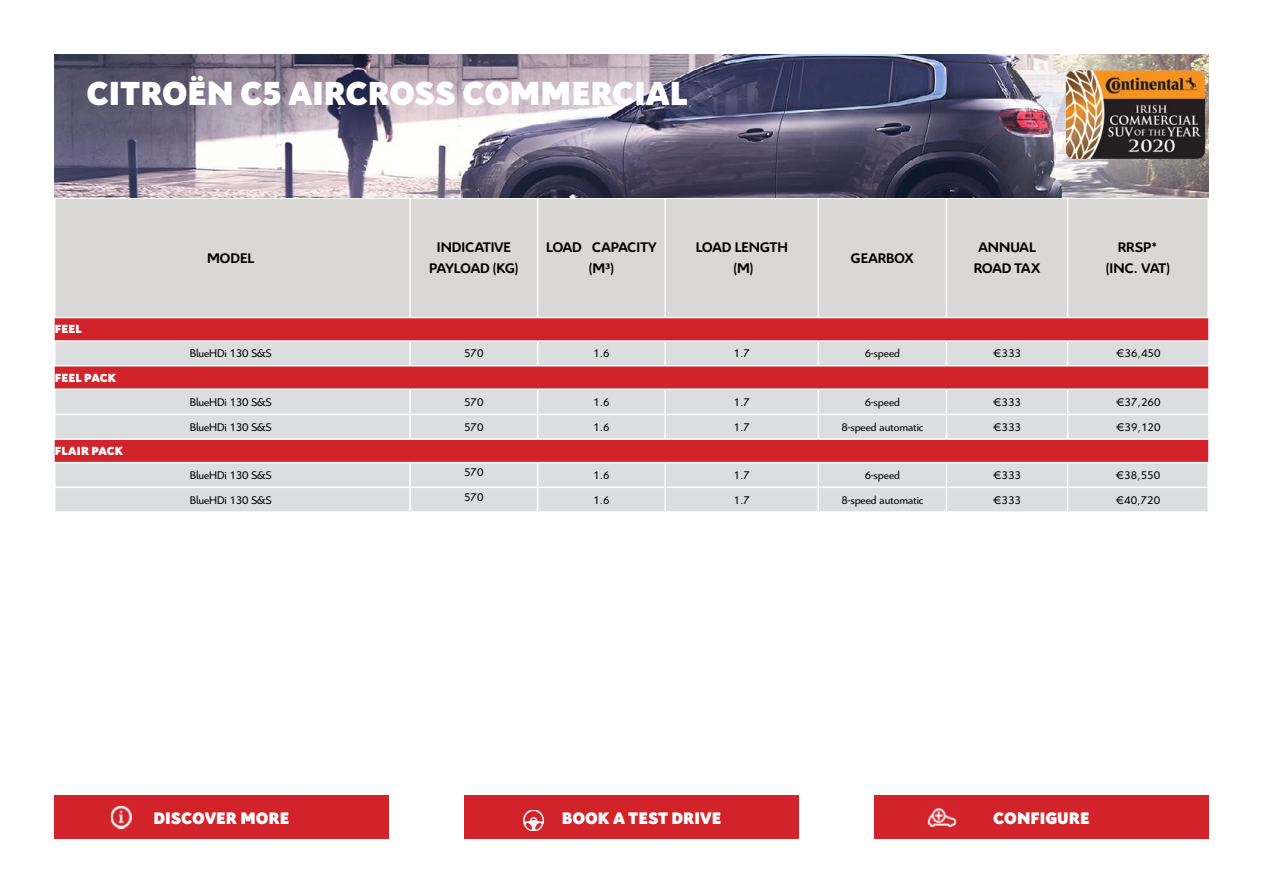
<style>
.page{position:relative;width:1263px;height:893px;background:#fff}
.page>*{position:absolute;margin:0;border:0;box-sizing:border-box;transform-origin:0 0}
.t1{font:900 36px "Citroen";color:#fff}
.t2{font:900 18px "Citroen";color:#fff}
.t3{font:700 15px/21.6px "Citroen";color:#000;text-align:center}
.t4{font:900 12.75px "Citroen";letter-spacing:.015em;color:#fff}
.t5{font:12px "Citroen";color:#000}
</style>
<div class="page">
<div style="left:56px;top:199px;width:1151px;height:118px;background:#dad8d7"></div>
<div style="left:55px;top:318px;width:1153px;height:22px;background:#d2232a"></div>
<svg style="left:55px;top:342px;width:1153px;height:169px;background:#d9abad"></svg>
<hr style="left:54px;top:342px;width:2px;height:23px;background:#fff">
<hr style="left:54px;top:390px;width:2px;height:24px;background:#fff">
<hr style="left:54px;top:365px;width:356px;height:1px;background:#fff">
<hr style="left:54px;top:415px;width:2px;height:23px;background:#fff">
<hr style="left:409px;top:415px;width:2px;height:23px;background:#fff">
<hr style="left:409px;top:342px;width:2px;height:23px;background:#fff">
<hr style="left:410px;top:365px;width:128px;height:1px;background:#fff">
<hr style="left:409px;top:390px;width:2px;height:24px;background:#fff">
<svg style="left:537px;top:342px;width:1px;height:23px"></svg>
<hr style="left:538px;top:365px;width:127px;height:1px;background:#fff">
<hr style="left:664px;top:342px;width:2px;height:23px;background:#fff">
<hr style="left:665px;top:365px;width:153px;height:1px;background:#fff">
<hr style="left:664px;top:390px;width:2px;height:24px;background:#fff">
<hr style="left:817px;top:342px;width:2px;height:23px;background:#fff">
<hr style="left:818px;top:365px;width:128px;height:1px;background:#fff">
<hr style="left:817px;top:390px;width:2px;height:24px;background:#fff">
<hr style="left:817px;top:415px;width:2px;height:23px;background:#fff">
<svg style="left:946px;top:342px;width:1px;height:23px"></svg>
<svg style="left:1067px;top:342px;width:1px;height:23px"></svg>
<hr style="left:946px;top:365px;width:122px;height:1px;background:#fff">
<svg style="left:946px;top:390px;width:1px;height:48px"></svg>
<svg style="left:1067px;top:390px;width:1px;height:48px"></svg>
<hr style="left:1068px;top:388px;width:140px;height:2px;background:#fff">
<hr style="left:1068px;top:414px;width:140px;height:1px;background:#fff">
<hr style="left:946px;top:388px;width:122px;height:2px;background:#fff">
<hr style="left:946px;top:414px;width:122px;height:1px;background:#fff">
<hr style="left:818px;top:388px;width:128px;height:2px;background:#fff">
<hr style="left:818px;top:414px;width:128px;height:1px;background:#fff">
<hr style="left:665px;top:388px;width:153px;height:2px;background:#fff">
<hr style="left:665px;top:414px;width:153px;height:1px;background:#fff">
<hr style="left:538px;top:388px;width:127px;height:2px;background:#fff">
<hr style="left:538px;top:414px;width:127px;height:1px;background:#fff">
<hr style="left:410px;top:388px;width:128px;height:2px;background:#fff">
<hr style="left:410px;top:414px;width:128px;height:1px;background:#fff">
<hr style="left:54px;top:388px;width:356px;height:2px;background:#fff">
<hr style="left:54px;top:414px;width:356px;height:1px;background:#fff">
<hr style="left:54px;top:462px;width:356px;height:1px;background:#fff">
<hr style="left:54px;top:463px;width:2px;height:24px;background:#fff">
<hr style="left:410px;top:462px;width:128px;height:1px;background:#fff">
<hr style="left:409px;top:463px;width:2px;height:24px;background:#fff">
<hr style="left:538px;top:462px;width:127px;height:1px;background:#fff">
<hr style="left:665px;top:462px;width:153px;height:1px;background:#fff">
<hr style="left:664px;top:463px;width:2px;height:24px;background:#fff">
<hr style="left:818px;top:438px;width:128px;height:2px;background:#fff">
<hr style="left:818px;top:462px;width:128px;height:1px;background:#fff">
<hr style="left:817px;top:463px;width:2px;height:24px;background:#fff">
<hr style="left:818px;top:487px;width:128px;height:1px;background:#fff">
<hr style="left:946px;top:438px;width:122px;height:2px;background:#fff">
<hr style="left:946px;top:462px;width:122px;height:1px;background:#fff">
<hr style="left:946px;top:487px;width:122px;height:1px;background:#fff">
<svg style="left:946px;top:463px;width:1px;height:48px"></svg>
<hr style="left:1068px;top:462px;width:141px;height:1px;background:#fff">
<hr style="left:1207px;top:463px;width:2px;height:24px;background:#fff">
<svg style="left:1067px;top:463px;width:1px;height:48px"></svg>
<hr style="left:1207px;top:488px;width:2px;height:23px;background:#fff">
<hr style="left:1068px;top:438px;width:140px;height:2px;background:#fff">
<hr style="left:1068px;top:487px;width:141px;height:1px;background:#fff">
<hr style="left:409px;top:199px;width:2px;height:118px;background:#fff">
<hr style="left:537px;top:199px;width:1px;height:118px;background:#fff">
<hr style="left:664px;top:199px;width:2px;height:118px;background:#fff">
<hr style="left:817px;top:199px;width:2px;height:118px;background:#fff">
<hr style="left:946px;top:199px;width:1px;height:118px;background:#fff">
<hr style="left:1067px;top:199px;width:1px;height:118px;background:#fff">
<hr style="left:54px;top:438px;width:356px;height:2px;background:#fff">
<hr style="left:54px;top:487px;width:356px;height:1px;background:#fff">
<hr style="left:54px;top:488px;width:2px;height:23px;background:#fff">
<hr style="left:665px;top:438px;width:153px;height:2px;background:#fff">
<hr style="left:665px;top:487px;width:153px;height:1px;background:#fff">
<hr style="left:817px;top:488px;width:2px;height:23px;background:#fff">
<hr style="left:538px;top:438px;width:127px;height:2px;background:#fff">
<hr style="left:538px;top:487px;width:127px;height:1px;background:#fff">
<hr style="left:664px;top:488px;width:2px;height:23px;background:#fff">
<hr style="left:410px;top:438px;width:128px;height:2px;background:#fff">
<hr style="left:410px;top:487px;width:128px;height:1px;background:#fff">
<hr style="left:409px;top:488px;width:2px;height:23px;background:#fff">
<svg style="left:537px;top:463px;width:1px;height:48px"></svg>
<hr style="left:1068px;top:365px;width:140px;height:1px;background:#fff">
<svg style="left:537px;top:390px;width:1px;height:48px"></svg>
<hr style="left:664px;top:415px;width:2px;height:23px;background:#fff">
<img style="left:54px;top:54px;width:1155px;height:144px">
<div style="left:54px;top:795px;width:335px;height:44px;background:#d2232a"></div>
<div style="left:464px;top:795px;width:335px;height:44px;background:#d2232a"></div>
<div style="left:874px;top:795px;width:335px;height:44px;background:#d2232a"></div>
<img style="left:523px;top:810px;width:22px;height:21px">
<img style="left:111px;top:805px;width:21px;height:25px">
<img style="left:927px;top:808px;width:30px;height:19px">
<img style="left:1064px;top:67px;width:143px;height:94px">
<h1 class="t1" style="left:87px;top:67px;width:603px">CITROËN C5 AIRCROSS COMMERCIAL</h1>
<p class="t4" style="left:55px;top:320px;width:29px">FEEL</p>
<p class="t4" style="left:55px;top:368px;width:63px">FEEL PACK</p>
<p class="t4" style="left:55px;top:441px;width:70px">FLAIR PACK</p>
<p class="t3" style="left:207px;top:246px;width:49px">MODEL</p>
<p class="t3" style="left:429px;top:235px;width:91px">INDICATIVE<br>PAYLOAD (KG)</p>
<p class="t3" style="left:546px;top:235px;width:112px">LOAD CAPACITY (M³)</p>
<p class="t3" style="left:696px;top:235px;width:94px">LOAD LENGTH (M)</p>
<p class="t3" style="left:851px;top:246px;width:64px">GEARBOX</p>
<p class="t3" style="left:974px;top:235px;width:68px">ANNUAL<br>ROAD TAX</p>
<p class="t3" style="left:1106px;top:235px;width:66px">RRSP* (INC. VAT)</p>
<p class="t5" style="left:190px;top:345px;width:83px">BlueHDi 130 S&amp;S</p>
<p class="t5" style="left:464px;top:345px;width:21px">570</p>
<p class="t5" style="left:593px;top:345px;width:18px">1.6</p>
<p class="t5" style="left:733px;top:345px;width:18px">1.7</p>
<p class="t5" style="left:865px;top:345px;width:37px">6-speed</p>
<p class="t5" style="left:993px;top:345px;width:29px">€333</p>
<p class="t5" style="left:1116px;top:345px;width:46px">€36,450</p>
<p class="t5" style="left:190px;top:394px;width:83px">BlueHDi 130 S&amp;S</p>
<p class="t5" style="left:464px;top:394px;width:21px">570</p>
<p class="t5" style="left:593px;top:394px;width:18px">1.6</p>
<p class="t5" style="left:733px;top:394px;width:18px">1.7</p>
<p class="t5" style="left:865px;top:394px;width:37px">6-speed</p>
<p class="t5" style="left:993px;top:394px;width:29px">€333</p>
<p class="t5" style="left:1116px;top:394px;width:46px">€37,260</p>
<p class="t5" style="left:190px;top:419px;width:83px">BlueHDi 130 S&amp;S</p>
<p class="t5" style="left:464px;top:419px;width:21px">570</p>
<p class="t5" style="left:593px;top:419px;width:18px">1.6</p>
<p class="t5" style="left:733px;top:419px;width:18px">1.7</p>
<p class="t5" style="left:841px;top:419px;width:83px">8-speed automatic</p>
<p class="t5" style="left:993px;top:419px;width:29px">€333</p>
<p class="t5" style="left:1116px;top:419px;width:46px">€39,120</p>
<p class="t5" style="left:190px;top:467px;width:83px">BlueHDi 130 S&amp;S</p>
<p class="t5" style="left:464px;top:464px;width:21px">570</p>
<p class="t5" style="left:593px;top:467px;width:18px">1.6</p>
<p class="t5" style="left:733px;top:467px;width:18px">1.7</p>
<p class="t5" style="left:865px;top:467px;width:37px">6-speed</p>
<p class="t5" style="left:993px;top:467px;width:29px">€333</p>
<p class="t5" style="left:1116px;top:467px;width:46px">€38,550</p>
<p class="t5" style="left:190px;top:492px;width:83px">BlueHDi 130 S&amp;S</p>
<p class="t5" style="left:464px;top:489px;width:21px">570</p>
<p class="t5" style="left:593px;top:492px;width:18px">1.6</p>
<p class="t5" style="left:733px;top:492px;width:18px">1.7</p>
<p class="t5" style="left:841px;top:492px;width:83px">8-speed automatic</p>
<p class="t5" style="left:993px;top:492px;width:29px">€333</p>
<p class="t5" style="left:1116px;top:492px;width:46px">€40,720</p>
<h2 class="t2" style="left:153px;top:805px;width:138px">DISCOVER MORE</h2>
<h2 class="t2" style="left:562px;top:805px;width:161px">BOOK A TEST DRIVE</h2>
<h2 class="t2" style="left:993px;top:805px;width:98px">CONFIGURE</h2>
</div>
